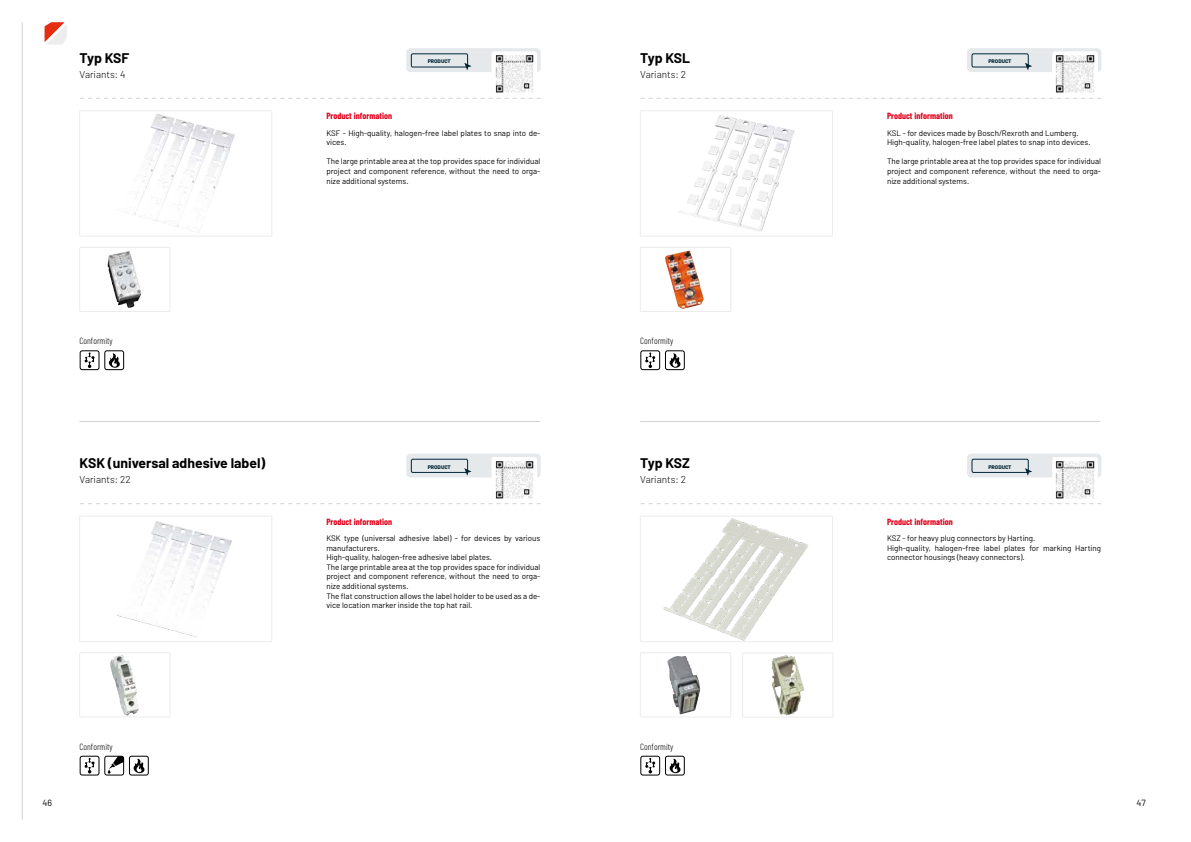
<style>
.page{position:relative;width:1191px;height:842px;background:#fff}
.page>*{position:absolute;margin:0;border:0;box-sizing:border-box;transform-origin:0 0}
.t1{font:700 14px "Barlow";color:#000}
.t2{font:300 10px "Barlow";color:#000}
.t3{font:700 9px "Barlow Condensed";color:#e2001a}
.t4{font:300 9px "Barlow Condensed";color:#000}
.t5{font:9px "Barlow";color:#000}
.t6{font:8px/9.6px "Barlow";color:#000}
.t7{font:700 6.3px "Barlow";color:#002536}
</style>
<div class="page">
<hr style="left:22px;top:22px;width:1px;height:798px;background:#d0d3d6">
<svg style="left:45px;top:22px;width:22px;height:23px"></svg>
<svg style="left:80px;top:98px;width:461px;height:1px"></svg>
<img style="left:135px;top:116px;width:21px;height:93px">
<div style="left:79px;top:110px;width:193px;height:126px;border:1px solid #ececec"></div>
<div style="left:406px;top:48px;width:134px;height:24px;background:#e6e9eb;border-radius:4px"></div>
<svg style="left:491px;top:52px;width:46px;height:44px"></svg>
<img style="left:492px;top:52px;width:44px;height:44px">
<svg style="left:411px;top:53px;width:60px;height:17px"></svg>
<svg style="left:80px;top:350px;width:19px;height:20px"></svg>
<div style="left:81px;top:351px;width:17px;height:18px;background:#fff;border-radius:2px"></div>
<svg style="left:85px;top:352px;width:9px;height:16px"></svg>
<svg style="left:104px;top:350px;width:20px;height:20px"></svg>
<div style="left:105px;top:351px;width:18px;height:18px;background:#fff;border-radius:2px"></div>
<svg style="left:109px;top:353px;width:11px;height:15px"></svg>
<img style="left:108px;top:251px;width:34px;height:57px">
<div style="left:79px;top:247px;width:91px;height:65px;border:1px solid #ececec"></div>
<hr style="left:79px;top:421px;width:461px;height:1px;background:#d0d3d6">
<svg style="left:80px;top:503px;width:461px;height:1px"></svg>
<img style="left:145px;top:523px;width:20px;height:49px">
<div style="left:79px;top:516px;width:193px;height:126px;border:1px solid #ececec"></div>
<div style="left:406px;top:454px;width:134px;height:23px;background:#e6e9eb;border-radius:4px"></div>
<svg style="left:491px;top:457px;width:46px;height:44px"></svg>
<img style="left:492px;top:457px;width:44px;height:44px">
<svg style="left:411px;top:459px;width:60px;height:16px"></svg>
<svg style="left:80px;top:756px;width:19px;height:19px"></svg>
<div style="left:81px;top:757px;width:17px;height:17px;background:#fff;border-radius:2px"></div>
<svg style="left:85px;top:758px;width:9px;height:15px"></svg>
<svg style="left:104px;top:756px;width:20px;height:19px"></svg>
<div style="left:105px;top:757px;width:18px;height:17px;background:#fff;border-radius:2px"></div>
<svg style="left:108px;top:756px;width:16px;height:18px"></svg>
<svg style="left:129px;top:756px;width:20px;height:19px"></svg>
<div style="left:130px;top:757px;width:18px;height:17px;background:#fff;border-radius:2px"></div>
<svg style="left:134px;top:759px;width:10px;height:14px"></svg>
<img style="left:110px;top:655px;width:29px;height:60px">
<div style="left:79px;top:652px;width:91px;height:65px;border:1px solid #ececec"></div>
<svg style="left:640px;top:98px;width:461px;height:1px"></svg>
<img style="left:690px;top:115px;width:39px;height:84px">
<div style="left:640px;top:110px;width:192px;height:126px;border:1px solid #ececec"></div>
<div style="left:967px;top:48px;width:134px;height:24px;background:#e6e9eb;border-radius:4px"></div>
<div style="left:1052px;top:52px;width:45px;height:44px;background:#fff;border-radius:3px"></div>
<img style="left:1055px;top:52px;width:42px;height:41px">
<svg style="left:971px;top:53px;width:61px;height:17px"></svg>
<svg style="left:640px;top:350px;width:20px;height:20px"></svg>
<div style="left:641px;top:351px;width:18px;height:18px;background:#fff;border-radius:2px"></div>
<svg style="left:645px;top:352px;width:10px;height:16px"></svg>
<svg style="left:665px;top:350px;width:20px;height:20px"></svg>
<div style="left:666px;top:351px;width:18px;height:18px;background:#fff;border-radius:2px"></div>
<svg style="left:669px;top:353px;width:11px;height:15px"></svg>
<img style="left:665px;top:250px;width:39px;height:59px">
<div style="left:640px;top:247px;width:91px;height:65px;border:1px solid #ececec"></div>
<hr style="left:640px;top:421px;width:460px;height:1px;background:#d0d3d6">
<svg style="left:640px;top:503px;width:461px;height:1px"></svg>
<img style="left:663px;top:518px;width:145px;height:122px">
<div style="left:640px;top:516px;width:192px;height:126px;border:1px solid #ececec"></div>
<div style="left:967px;top:454px;width:134px;height:23px;background:#e6e9eb;border-radius:4px"></div>
<div style="left:1052px;top:457px;width:45px;height:44px;background:#fff;border-radius:3px"></div>
<img style="left:1055px;top:457px;width:42px;height:42px">
<svg style="left:971px;top:459px;width:61px;height:16px"></svg>
<svg style="left:640px;top:756px;width:20px;height:19px"></svg>
<div style="left:641px;top:757px;width:18px;height:17px;background:#fff;border-radius:2px"></div>
<svg style="left:645px;top:758px;width:10px;height:15px"></svg>
<svg style="left:665px;top:756px;width:20px;height:19px"></svg>
<div style="left:666px;top:757px;width:18px;height:17px;background:#fff;border-radius:2px"></div>
<svg style="left:669px;top:759px;width:11px;height:14px"></svg>
<img style="left:667px;top:656px;width:33px;height:59px">
<div style="left:640px;top:652px;width:91px;height:65px;border:1px solid #ececec"></div>
<img style="left:771px;top:655px;width:34px;height:60px">
<div style="left:742px;top:653px;width:91px;height:64px;border:1px solid #ececec"></div>
<h1 class="t1" style="left:80px;top:49px;width:51px">Typ KSF</h1>
<p class="t2" style="left:80px;top:68px;width:47px">Variants: 4</p>
<p class="t7" style="left:428px;top:57px;width:25px">Product</p>
<h1 class="t1" style="left:640px;top:49px;width:51px">Typ KSL</h1>
<p class="t2" style="left:640px;top:68px;width:47px">Variants: 2</p>
<p class="t7" style="left:988px;top:57px;width:25px">Product</p>
<p class="t3" style="left:326px;top:111px;width:67px">Product information</p>
<p class="t3" style="left:887px;top:111px;width:67px">Product information</p>
<p class="t6" style="left:326px;top:128px;width:215px">KSF - High-quality, halogen-free label plates to snap into de&shy;vices.</p>
<p class="t6" style="left:326px;top:156px;width:216px;text-align:justify">The large printable area at the top provides space for individual project and component reference, without the need to orga&shy;nize additional systems.</p>
<p class="t6" style="left:887px;top:128px;width:205px">KSL - for devices made by Bosch/Rexroth and Lumberg.<br>High-quality, halogen-free label plates to snap into devices.</p>
<p class="t6" style="left:887px;top:156px;width:216px;text-align:justify">The large printable area at the top provides space for individual project and component reference, without the need to orga&shy;nize additional systems.</p>
<p class="t4" style="left:80px;top:335px;width:34px">Conformity</p>
<p class="t4" style="left:640px;top:335px;width:34px">Conformity</p>
<h1 class="t1" style="left:80px;top:454px;width:187px">KSK (universal adhesive label)</h1>
<p class="t2" style="left:80px;top:474px;width:53px">Variants: 22</p>
<p class="t7" style="left:428px;top:462px;width:25px">Product</p>
<h1 class="t1" style="left:640px;top:454px;width:51px">Typ KSZ</h1>
<p class="t2" style="left:640px;top:474px;width:47px">Variants: 2</p>
<p class="t7" style="left:988px;top:462px;width:25px">Product</p>
<p class="t3" style="left:326px;top:516px;width:67px">Product information</p>
<p class="t3" style="left:887px;top:516px;width:67px">Product information</p>
<p class="t6" style="left:326px;top:533px;width:216px">KSK type (universal adhesive label) - for devices by various manufacturers.<br>High-quality, halogen-free adhesive label plates.<br>The large printable area at the top provides space for individual project and component reference, without the need to orga&shy;nize additional systems.<br>The flat construction allows the label holder to be used as a de&shy;vice location marker inside the top hat rail.</p>
<p class="t6" style="left:887px;top:533px;width:216px">KSZ - for heavy plug connectors by Harting.<br>High-quality, halogen-free label plates for marking Harting connector housings (heavy connectors).</p>
<p class="t4" style="left:80px;top:741px;width:34px">Conformity</p>
<p class="t4" style="left:640px;top:741px;width:34px">Conformity</p>
<p class="t5" style="left:43px;top:798px;width:11px">46</p>
<p class="t5" style="left:1136px;top:798px;width:11px">47</p>
</div>
